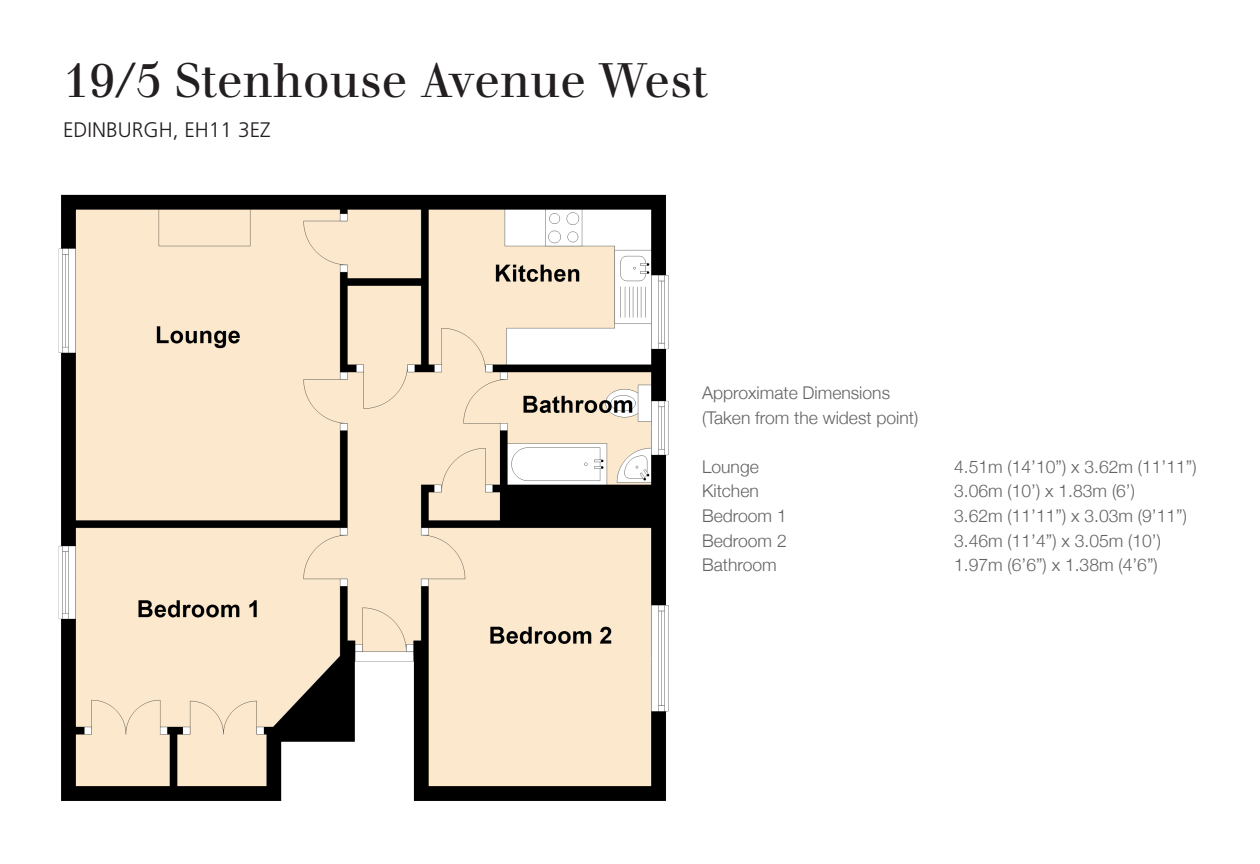
<style>
.page{position:relative;width:1260px;height:864px;background:#fff}
.page>*{position:absolute;margin:0;border:0;box-sizing:border-box;transform-origin:0 0}
.t1{font:47.25px "Justus";color:#231f20}
.t2{font:300 21px "Frutiger";color:#231f20}
.t3{font:300 17.5px/24.5px "Helvetica Neue";color:#636366}
</style>
<div class="page">
<img style="left:58px;top:194px;width:611px;height:607px">
<h1 class="t1" style="left:63px;top:52px;width:646px">19/5 Stenhouse Avenue West</h1>
<p class="t2" style="left:63px;top:118px;width:209px">EDINBURGH, EH11 3EZ</p>
<p class="t3" style="left:702px;top:379px;width:218px">Approximate Dimensions (Taken from the widest point)</p>
<p class="t3" style="left:702px;top:453px;width:58px">Lounge</p>
<p class="t3" style="left:954px;top:453px;width:244px">4.51m (14’10”) x 3.62m (11’11”)</p>
<p class="t3" style="left:702px;top:477px;width:58px">Kitchen</p>
<p class="t3" style="left:954px;top:477px;width:182px">3.06m (10’) x 1.83m (6’)</p>
<p class="t3" style="left:702px;top:502px;width:86px">Bedroom 1</p>
<p class="t3" style="left:954px;top:502px;width:234px">3.62m (11’11”) x 3.03m (9’11”)</p>
<p class="t3" style="left:702px;top:526px;width:86px">Bedroom 2</p>
<p class="t3" style="left:954px;top:526px;width:208px">3.46m (11’4”) x 3.05m (10’)</p>
<p class="t3" style="left:702px;top:551px;width:76px">Bathroom</p>
<p class="t3" style="left:954px;top:551px;width:205px">1.97m (6’6”) x 1.38m (4’6”)</p>
</div>
